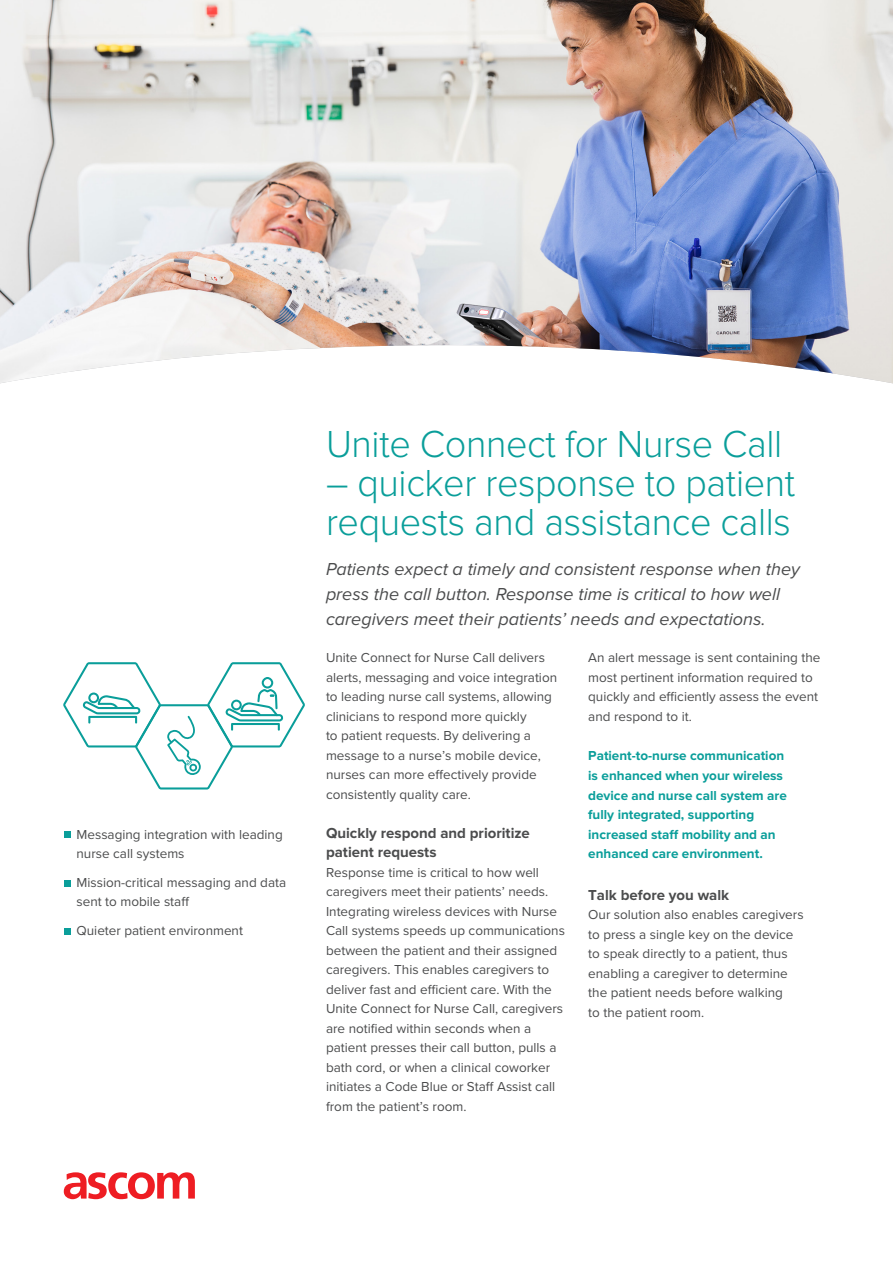
<style>
.page{position:relative;width:893px;height:1263px;background:#fff}
.page>*{position:absolute;margin:0;border:0;box-sizing:border-box;transform-origin:0 0}
.t1{font:300 39px/39px "Proxima Nova";letter-spacing:-.01em;color:#0a9e9a}
.Intro_text{font:italic 18px/24.8px "Proxima Nova";color:#4b4c4d}
.Intro_text-2{font:700 15px "Proxima Nova";color:#4b4c4d}
.Intro_text-3{font:13.5px/19.5px "Proxima Nova";color:#4b4c4d}
.Intro_text-4{font:700 13.5px/19.5px "Proxima Nova";color:#0a9e9a}
</style>
<div class="page">
<svg style="left:63px;top:662px;width:242px;height:127px"></svg>
<svg style="left:64px;top:1172px;width:131px;height:27px"></svg>
<img style="left:0;top:0;width:893px;height:383px">
<div style="left:64px;top:831px;width:7px;height:7px;background:#0a9e9a"></div>
<div style="left:64px;top:880px;width:7px;height:6px;background:#0a9e9a"></div>
<div style="left:64px;top:928px;width:7px;height:7px;background:#0a9e9a"></div>
<p class="Intro_text-3" style="left:77px;top:824px;width:208px">Messaging integration with leading nurse call systems</p>
<p class="Intro_text-3" style="left:77px;top:872px;width:211px">Mission-critical messaging and data sent to mobile staff</p>
<p class="Intro_text-3" style="left:77px;top:920px;width:168px">Quieter patient environment</p>
<p class="t1" style="left:326px;top:425px;width:458px">Unite Connect for Nurse Call</p>
<p class="t1" style="left:326px;top:464px;width:471px">– quicker response to patient requests and assistance calls</p>
<p class="Intro_text" style="left:326px;top:557px;width:475px">Patients expect a timely and consistent response when they press the call button. Response time is critical to how well caregivers meet their patients’ needs and expectations.</p>
<p class="Intro_text-3" style="left:326px;top:647px;width:233px">Unite Connect for Nurse Call delivers alerts, messaging and voice integration to leading nurse call systems, allowing clinicians to respond more quickly<br>to patient requests. By delivering a message to a nurse’s mobile device, nurses can more effectively provide consistently quality care.</p>
<p class="Intro_text-2" style="left:326px;top:824px;width:205px">Quickly respond and prioritize</p>
<p class="Intro_text-2" style="left:326px;top:844px;width:112px">patient requests</p>
<p class="Intro_text-3" style="left:326px;top:862px;width:241px">Response time is critical to how well caregivers meet their patients’ needs.<br>Integrating wireless devices with Nurse Call systems speeds up communications between the patient and their assigned caregivers. This enables caregivers to deliver fast and efficient care. With the Unite Connect for Nurse Call, caregivers are notified within seconds when a patient presses their call button, pulls a bath cord, or when a clinical coworker initiates a Code Blue or Staff Assist call from the patient’s room.</p>
<p class="Intro_text-3" style="left:588px;top:647px;width:234px">An alert message is sent containing the most pertinent information required to quickly and efficiently assess the event and respond to it.</p>
<p class="Intro_text-4" style="left:588px;top:747px;width:197px">Patient-to-nurse communication</p>
<p class="Intro_text-4" style="left:588px;top:766px;width:196px">is enhanced when your wireless</p>
<p class="Intro_text-4" style="left:588px;top:786px;width:200px">device and nurse call system are</p>
<p class="Intro_text-4" style="left:588px;top:805px;width:189px">fully integrated, supporting increased staff mobility and an enhanced care environment.</p>
<p class="Intro_text-2" style="left:588px;top:886px;width:142px">Talk before you walk</p>
<p class="Intro_text-3" style="left:588px;top:904px;width:217px">Our solution also enables caregivers</p>
<p class="Intro_text-3" style="left:588px;top:924px;width:207px">to press a single key on the device</p>
<p class="Intro_text-3" style="left:588px;top:943px;width:201px">to speak directly to a patient, thus enabling a caregiver to determine</p>
<p class="Intro_text-3" style="left:588px;top:982px;width:196px">the patient needs before walking</p>
<p class="Intro_text-3" style="left:588px;top:1002px;width:117px">to the patient room.</p>
</div>
